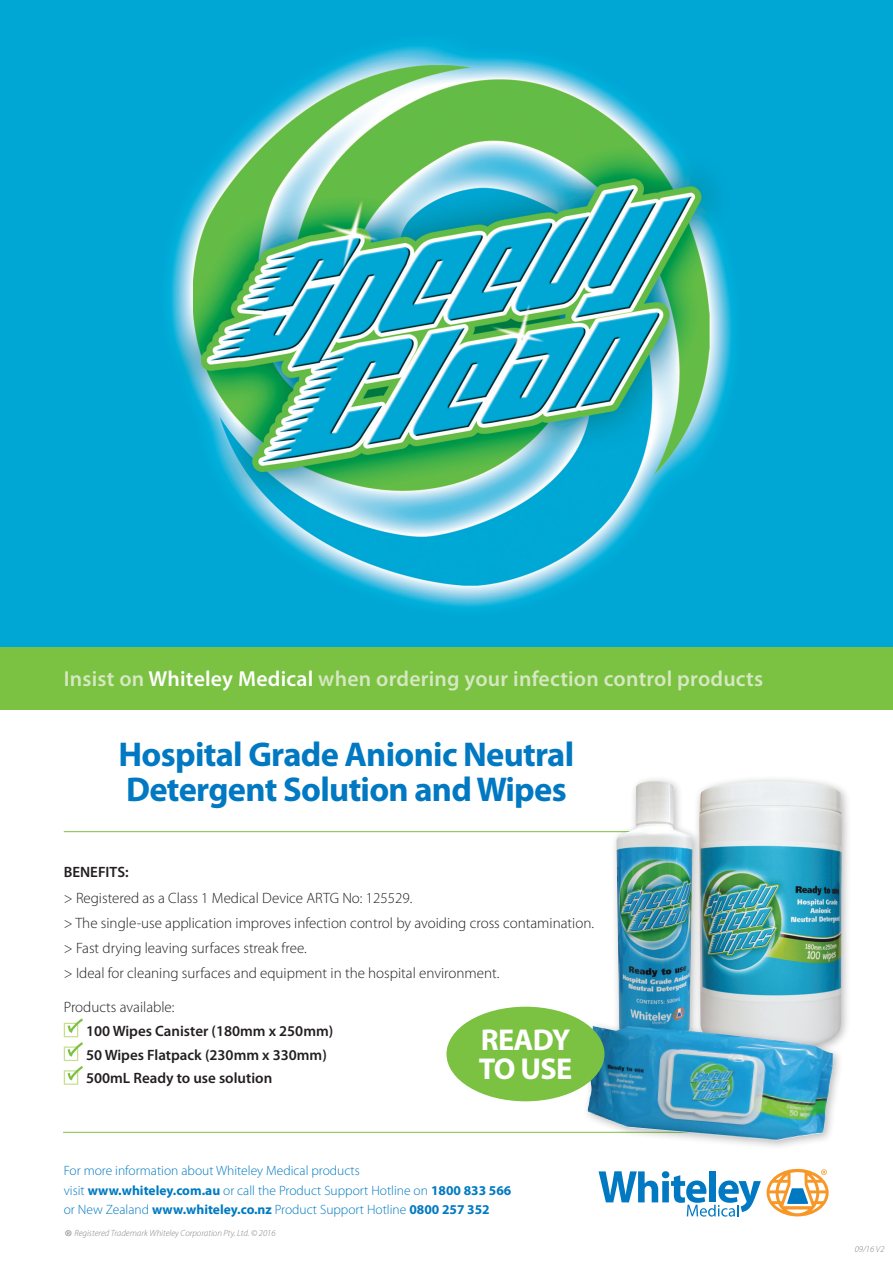
<style>
.page{position:relative;width:893px;height:1263px;background:#fff}
.page>*{position:absolute;margin:0;border:0;box-sizing:border-box;transform-origin:0 0}
.t1{font:700 34.5px/35.4px "Myriad Pro";letter-spacing:-.02em;color:#0079c2}
.t2{font:700 30.3px/29.4px "Myriad Pro";letter-spacing:-.02em;color:#fff}
.t3{font:600 21.75px "Myriad Pro";letter-spacing:.01em;color:#d5e8c0}
.t4{font:300 15px/25.2px "Myriad Pro";color:#231f20}
.t5{font:600 15px/23.7px "Myriad Pro";color:#231f20}
.t6{font:300 13.5px/19.2px "Myriad Pro";color:#007ac2}
.t7{font:italic 300 9px "Myriad Pro";color:#808285}
.s1{color:#fff}
.s2{font-weight:700}
.s3{font-size:18.75px}
</style>
<div class="page">
<hr style="left:63px;top:1132px;width:720px;height:1px;background:#7bc142">
<div style="left:0;top:646px;width:893px;height:64px;background:#7bc142"></div>
<hr style="left:64px;top:831px;width:607px;height:1px;background:#7bc142">
<img style="left:0;top:0;width:893px;height:646px">
<div style="left:64px;top:1023px;width:14px;height:14px;border:1px solid #c7df8e"></div>
<svg style="left:66px;top:1018px;width:17px;height:16px"></svg>
<div style="left:64px;top:1046px;width:14px;height:15px;border:1px solid #c7df8e"></div>
<svg style="left:66px;top:1042px;width:17px;height:16px"></svg>
<div style="left:64px;top:1070px;width:14px;height:15px;border:1px solid #c7df8e"></div>
<svg style="left:66px;top:1066px;width:17px;height:16px"></svg>
<div style="left:693px;top:775px;width:159px;height:284px;background:#231f20;opacity:.3"></div>
<img style="left:703px;top:781px;width:139px;height:239px">
<div style="left:611px;top:775px;width:92px;height:289px;background:#231f20;opacity:.3"></div>
<img style="left:616px;top:781px;width:77px;height:239px">
<div style="left:582px;top:1020px;width:262px;height:131px;background:#231f20;opacity:.3"></div>
<img style="left:588px;top:1026px;width:245px;height:115px">
<div style="left:446px;top:1007px;width:158px;height:94px;background:#7bc142;border-radius:50%"></div>
<svg style="left:599px;top:1168px;width:230px;height:48px"></svg>
<h3 class="t3" style="left:64px;top:665px;width:701px">Insist on <span class="s1">Whiteley Medical</span> when ordering your infection control products</h3>
<h1 class="t1" style="left:119px;top:735px;width:457px">Hospital Grade Anionic Neutral<br>Detergent Solution and Wipes</h1>
<p class="t5" style="left:64px;top:860px;width:66px">BENEFITS:</p>
<p class="t4" style="left:64px;top:885px;width:532px">&gt; Registered as a Class 1 Medical Device ARTG No: 125529.<br>&gt; The single-use application improves infection control by avoiding cross contamination. &gt; Fast drying leaving surfaces streak free.<br>&gt; Ideal for cleaning surfaces and equipment in the hospital environment.</p>
<p class="t4" style="left:64px;top:995px;width:112px">Products available:</p>
<p class="t5" style="left:86px;top:1018px;width:249px">100 Wipes Canister (180mm x 250mm)<br>50 Wipes Flatpack (230mm x 330mm)<br>500mL Ready to use solution</p>
<h2 class="t2" style="left:479px;top:1024px;width:95px">READY<br>TO USE</h2>
<p class="t6" style="left:64px;top:1161px;width:449px">For more information about Whiteley Medical products<br>visit <span class="s2">www.whiteley.com.au</span> or call the Product Support Hotline on <span class="s2">1800 833 566 </span>or New Zealand <span class="s2">www.whiteley.co.nz</span> Product Support Hotline <span class="s2">0800 257 352</span></p>
<p class="t7" style="left:64px;top:1228px;width:213px"><span class="s3">®</span> Registered Trademark Whiteley Corporation Pty. Ltd. © 2016</p>
<p class="t7" style="left:855px;top:1243px;width:31px">09/16 V2</p>
</div>
